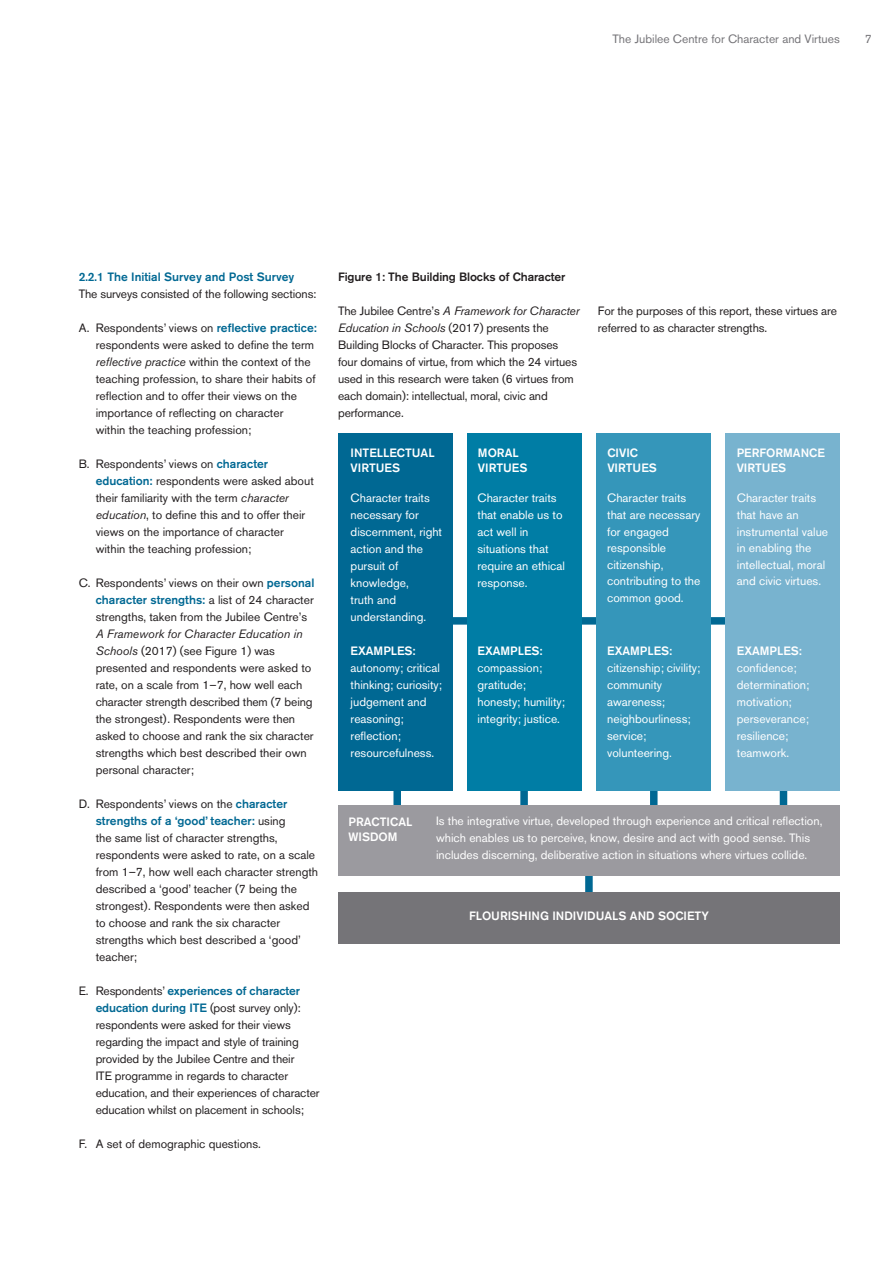
<style>
.page{position:relative;width:893px;height:1263px;background:#fff}
.page>*{position:absolute;margin:0;border:0;box-sizing:border-box;transform-origin:0 0}
._03_Body_Copy{font:12px/17px "Akzidenz Grotesk BQ";color:#231f20}
._03_Body_Copy-2{font:12px/17px "Akzidenz Grotesk BQ";color:#fff}
._03_Body_Copy-3{font:500 12px/15px "Akzidenz Grotesk BQ";color:#fff}
.t1{font:12px "Akzidenz Grotesk BQ";color:#757478}
._03_Body_Copy-4{font:500 12px "Akzidenz Grotesk BQ";letter-spacing:-.01em;color:#231f20}
._03_Body_Copy-5{font:500 12px "Akzidenz Grotesk BQ";color:#006893}
.s1{font-weight:500;color:#006893}
.s2{font-style:italic}
.s3{font-weight:500}
</style>
<div class="page">
<div style="left:372px;top:617px;width:434px;height:8px;background:#006893"></div>
<div style="left:393px;top:443px;width:8px;height:420px;background:#006893"></div>
<div style="left:520px;top:439px;width:8px;height:420px;background:#006893"></div>
<div style="left:650px;top:438px;width:7px;height:420px;background:#006893"></div>
<div style="left:780px;top:438px;width:7px;height:420px;background:#006893"></div>
<div style="left:585px;top:859px;width:8px;height:74px;background:#006893"></div>
<div style="left:338px;top:434px;width:114px;height:357px;background:#006893"></div>
<div style="left:338px;top:806px;width:502px;height:70px;background:#9b9a9f"></div>
<div style="left:338px;top:892px;width:502px;height:52px;background:#757478"></div>
<div style="left:467px;top:434px;width:115px;height:357px;background:#007da5"></div>
<div style="left:597px;top:434px;width:114px;height:357px;background:#3596ba"></div>
<div style="left:725px;top:434px;width:115px;height:357px;background:#78b3cf"></div>
<p class="t1" style="left:612px;top:32px;width:229px">The Jubilee Centre for Character and Virtues</p>
<p class="t1" style="left:865px;top:32px;width:8px">7</p>
<p class="_03_Body_Copy-5" style="left:79px;top:269px;width:217px">2.2.1 The Initial Survey and Post Survey</p>
<p class="_03_Body_Copy" style="left:79px;top:285px;width:239px">The surveys consisted of the following sections:</p>
<p class="_03_Body_Copy" style="left:96px;top:319px;width:223px;text-indent:-17px">A. Respondents’ views on <span class="s1">reflective practice: </span>respondents were asked to define the term <span class="s2">reflective practice</span> within the context of the teaching profession, to share their habits of reflection and to offer their views on the importance of reflecting on character<br>within the teaching profession;</p>
<p class="_03_Body_Copy" style="left:96px;top:455px;width:220px;text-indent:-17px">B. Respondents’ views on <span class="s1">character education:</span> respondents were asked about their familiarity with the term <span class="s2">character education</span>, to define this and to offer their views on the importance of character within the teaching profession;</p>
<p class="_03_Body_Copy" style="left:96px;top:574px;width:220px;text-indent:-17px">C. Respondents’ views on their own <span class="s1">personal character strengths:</span> a list of 24 character strengths, taken from the Jubilee Centre’s <span class="s2">A Framework for Character Education in Schools</span> (2017) (see Figure 1) was presented and respondents were asked to rate, on a scale from 1–7, how well each character strength described them (7 being the strongest). Respondents were then asked to choose and rank the six character strengths which best described their own personal character;</p>
<p class="_03_Body_Copy" style="left:96px;top:795px;width:224px;text-indent:-17px">D. Respondents’ views on the <span class="s1">character strengths of a ‘good’ teacher:</span> using<br>the same list of character strengths, respondents were asked to rate, on a scale from 1–7, how well each character strength described a ‘good’ teacher (7 being the strongest). Respondents were then asked to choose and rank the six character strengths which best described a ‘good’ teacher;</p>
<p class="_03_Body_Copy" style="left:96px;top:982px;width:226px;text-indent:-17px">E. Respondents’ <span class="s1">experiences of character education during ITE</span> (post survey only): respondents were asked for their views regarding the impact and style of training provided by the Jubilee Centre and their<br>ITE programme in regards to character education, and their experiences of character education whilst on placement in schools;</p>
<p class="_03_Body_Copy" style="left:79px;top:1135px;width:184px">F. A set of demographic questions.</p>
<p class="_03_Body_Copy-4" style="left:338px;top:269px;width:229px">Figure 1: The Building Blocks of Character</p>
<p class="_03_Body_Copy" style="left:338px;top:302px;width:243px">The Jubilee Centre’s <span class="s2">A Framework for Character Education in Schools</span> (2017) presents the Building Blocks of Character. This proposes four domains of virtue, from which the 24 virtues used in this research were taken (6 virtues from each domain): intellectual, moral, civic and performance.</p>
<p class="_03_Body_Copy" style="left:598px;top:302px;width:240px">For the purposes of this report, these virtues are referred to as character strengths.</p>
<p class="_03_Body_Copy-3" style="left:351px;top:445px;width:85px">INTELLECTUAL<br>VIRTUES</p>
<p class="_03_Body_Copy-2" style="left:351px;top:489px;width:93px">Character traits necessary for discernment, right action and the pursuit of knowledge,<br>truth and understanding.</p>
<p class="_03_Body_Copy-2" style="left:351px;top:642px;width:93px"><span class="s3">EXAMPLES: </span>autonomy; critical thinking; curiosity; judgement and reasoning; reflection; resourcefulness.</p>
<p class="_03_Body_Copy-3" style="left:478px;top:445px;width:51px">MORAL<br>VIRTUES</p>
<p class="_03_Body_Copy-3" style="left:607px;top:445px;width:51px">CIVIC<br>VIRTUES</p>
<p class="_03_Body_Copy-3" style="left:737px;top:445px;width:90px">PERFORMANCE<br>VIRTUES</p>
<p class="_03_Body_Copy-2" style="left:477px;top:489px;width:89px">Character traits that enable us to act well in situations that require an ethical response.</p>
<p class="_03_Body_Copy-2" style="left:477px;top:642px;width:89px"><span class="s3">EXAMPLES: </span>compassion; gratitude; honesty; humility; integrity; justice.</p>
<p class="_03_Body_Copy-2" style="left:607px;top:490px;width:95px;line-height:16.5px">Character traits that are necessary for engaged responsible citizenship, contributing to the common good.</p>
<p class="_03_Body_Copy-2" style="left:607px;top:642px;width:95px"><span class="s3">EXAMPLES: </span>citizenship; civility; community awareness; neighbourliness; service; volunteering.</p>
<p class="_03_Body_Copy-2" style="left:737px;top:490px;width:93px;line-height:16.5px">Character traits that have an instrumental value in enabling the intellectual, moral and civic virtues.</p>
<p class="_03_Body_Copy-2" style="left:737px;top:642px;width:74px"><span class="s3">EXAMPLES: </span>confidence; determination; motivation; perseverance; resilience; teamwork.</p>
<p class="_03_Body_Copy-3" style="left:349px;top:814px;width:65px">PRACTICAL<br>WISDOM</p>
<p class="_03_Body_Copy-2" style="left:436px;top:812px;width:388px">Is the integrative virtue, developed through experience and critical reflection, which enables us to perceive, know, desire and act with good sense. This includes discerning, deliberative action in situations where virtues collide.</p>
<p class="_03_Body_Copy-3" style="left:469px;top:908px;width:241px">FLOURISHING INDIVIDUALS AND SOCIETY</p>
</div>
